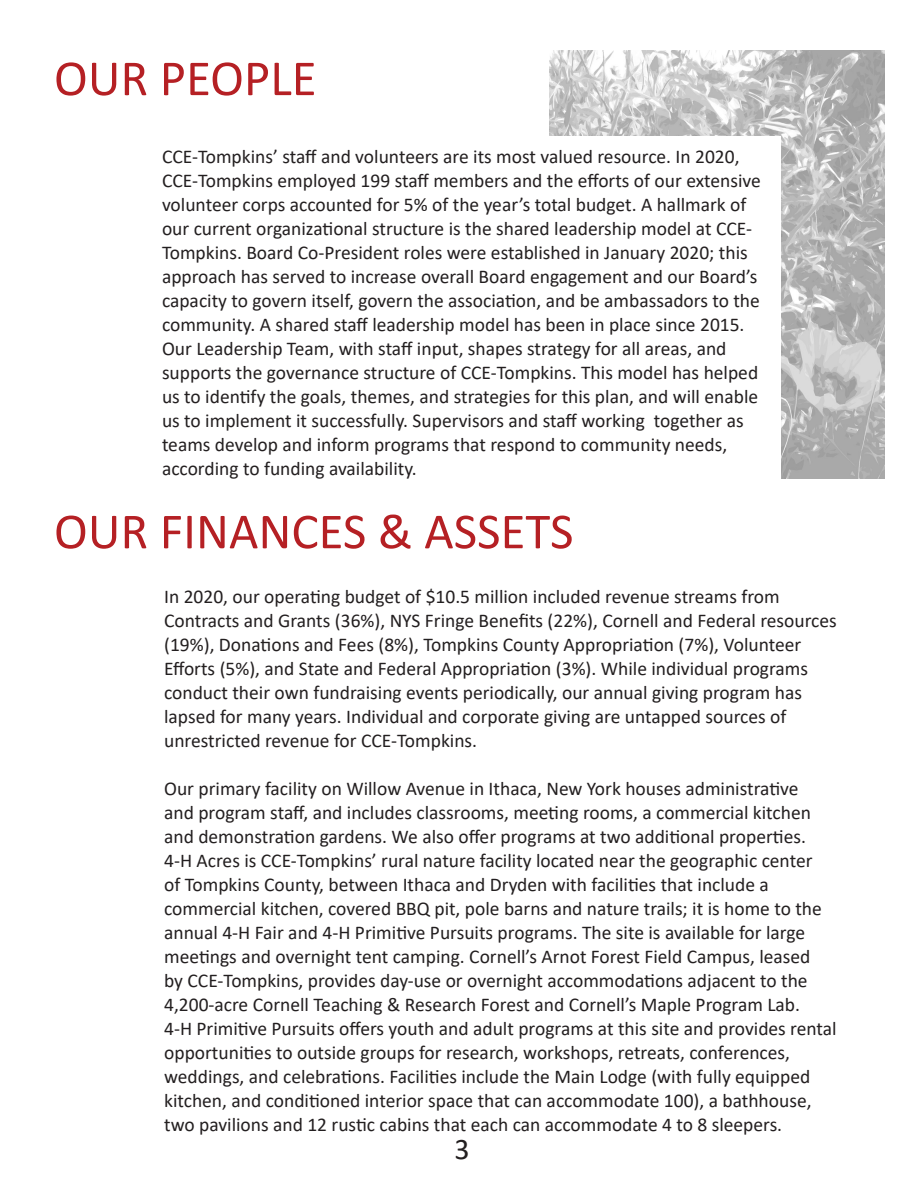
<style>
.page{position:relative;width:918px;height:1188px;background:#fff}
.page>*{position:absolute;margin:0;border:0;box-sizing:border-box;transform-origin:0 0}
.t1{font:51px "Calibri";color:#b52024}
.t2{font:30px "Calibri";color:#231f20}
.t3{font:19.5px/24px "Calibri";color:#231f20}
</style>
<div class="page">
<img style="left:549px;top:50px;width:336px;height:429px">
<div style="left:54px;top:136px;width:726px;height:501px;background:#fff"></div>
<p class="t1" style="left:54px;top:43px;width:264px">OUR PEOPLE</p>
<p class="t3" style="left:162px;top:144px;width:600px">CCE-Tompkins’ staff and volunteers are its most valued resource. In 2020, CCE-Tompkins employed 199 staff members and the efforts of our extensive volunteer corps accounted for 5% of the year’s total budget. A hallmark of our current organizational structure is the shared leadership model at CCE-Tompkins. Board Co-President roles were established in January 2020; this approach has served to increase overall Board engagement and our Board’s capacity to govern itself, govern the association, and be ambassadors to the community. A shared staff leadership model has been in place since 2015.</p>
<p class="t3" style="left:162px;top:336px;width:598px">Our Leadership Team, with staff input, shapes strategy for all areas, and supports the governance structure of CCE-Tompkins. This model has helped us to identify the goals, themes, and strategies for this plan, and will enable</p>
<p class="t3" style="left:162px;top:408px;width:583px">us to implement it successfully. Supervisors and staff working together as teams develop and inform programs that respond to community needs, according to funding availability.</p>
<p class="t1" style="left:54px;top:496px;width:521px">OUR FINANCES &amp; ASSETS</p>
<p class="t3" style="left:164px;top:584px;width:617px">In 2020, our operating budget of $10.5 million included revenue streams from</p>
<p class="t3" style="left:164px;top:608px;width:674px">Contracts and Grants (36%), NYS Fringe Benefits (22%), Cornell and Federal resources (19%), Donations and Fees (8%), Tompkins County Appropriation (7%), Volunteer</p>
<p class="t3" style="left:164px;top:656px;width:645px">Efforts (5%), and State and Federal Appropriation (3%). While individual programs conduct their own fundraising events periodically, our annual giving program has</p>
<p class="t3" style="left:164px;top:704px;width:624px">lapsed for many years. Individual and corporate giving are untapped sources of unrestricted revenue for CCE-Tompkins.</p>
<p class="t3" style="left:164px;top:776px;width:636px">Our primary facility on Willow Avenue in Ithaca, New York houses administrative</p>
<p class="t3" style="left:164px;top:800px;width:648px">and program staff, and includes classrooms, meeting rooms, a commercial kitchen</p>
<p class="t3" style="left:164px;top:824px;width:643px">and demonstration gardens. We also offer programs at two additional properties.</p>
<p class="t3" style="left:164px;top:848px;width:650px">4-H Acres is CCE-Tompkins’ rural nature facility located near the geographic center</p>
<p class="t3" style="left:164px;top:872px;width:659px">of Tompkins County, between Ithaca and Dryden with facilities that include a commercial kitchen, covered BBQ pit, pole barns and nature trails; it is home to the annual 4-H Fair and 4-H Primitive Pursuits programs. The site is available for large meetings and overnight tent camping. Cornell’s Arnot Forest Field Campus, leased</p>
<p class="t3" style="left:164px;top:968px;width:645px">by CCE-Tompkins, provides day-use or overnight accommodations adjacent to the<br>4,200-acre Cornell Teaching &amp; Research Forest and Cornell’s Maple Program Lab.</p>
<p class="t3" style="left:164px;top:1016px;width:674px">4-H Primitive Pursuits offers youth and adult programs at this site and provides rental opportunities to outside groups for research, workshops, retreats, conferences, weddings, and celebrations. Facilities include the Main Lodge (with fully equipped kitchen, and conditioned interior space that can accommodate 100), a bathhouse,</p>
<p class="t3" style="left:164px;top:1112px;width:620px">two pavilions and 12 rustic cabins that each can accommodate 4 to 8 sleepers.</p>
<p class="t2" style="left:455px;top:1128px;width:17px">3</p>
</div>
